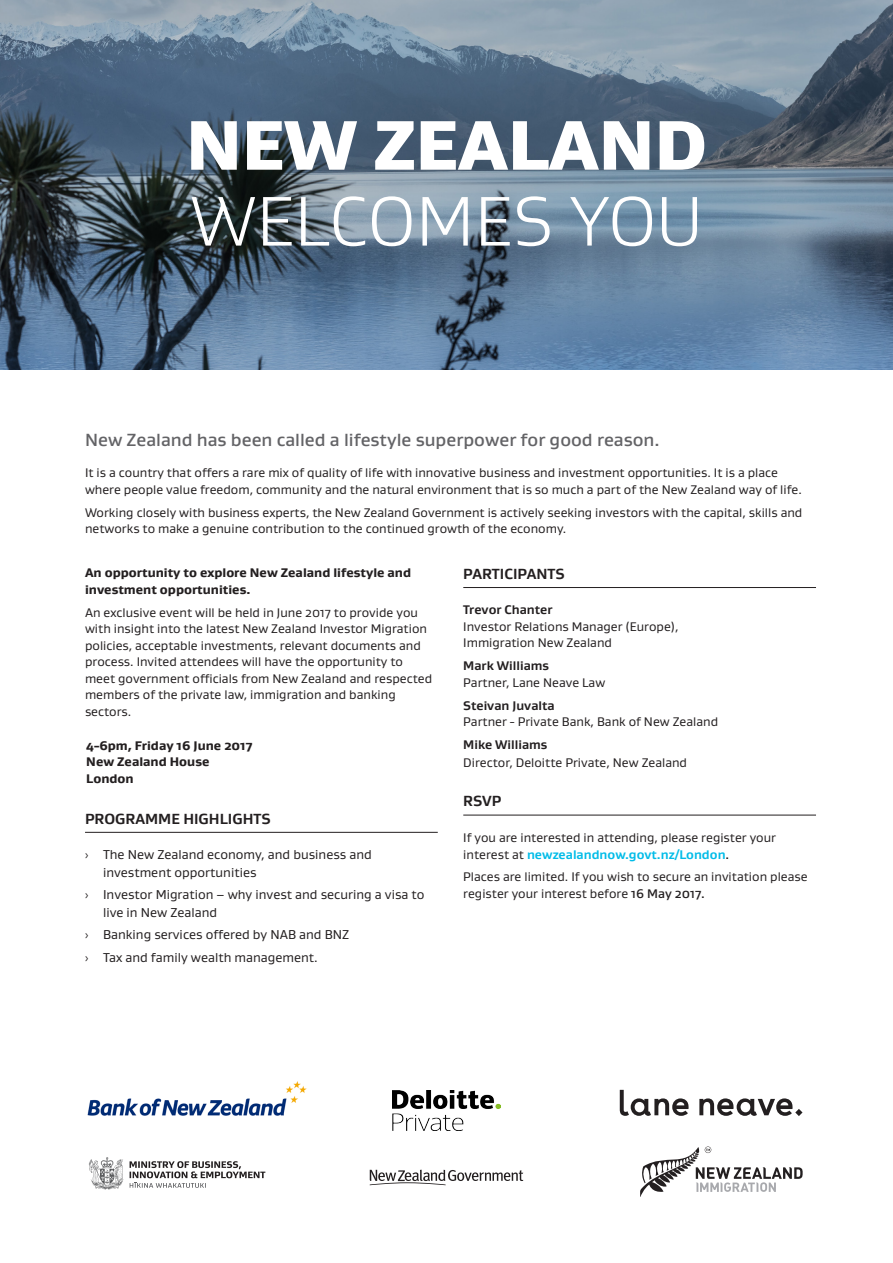
<style>
.page{position:relative;width:893px;height:1263px;background:#fff}
.page>*{position:absolute;margin:0;border:0;box-sizing:border-box;transform-origin:0 0}
.t1{font:300 71.55px/75.9px "Gustan";color:#fff}
.Intro_text_Gustan{font:500 18px "Gustan";color:#636366}
.Heading_1_Gustan_Alt{font:700 15px "Gustan";color:#231f20}
.t2{font:13.2px/18px "Gustan";color:#231f20}
.Body_text_Gustan{font:12.75px/16.5px "Gustan";color:#231f20}
.Body_text_Gustan-2{font:800 12.75px/16.5px "Gustan";color:#231f20}
.s1{font-weight:900}
.s2{font-weight:700}
.s3{font-weight:700;color:#02bce8}
.s4{font-weight:500}
.s5{font-family:"Myriad Pro"}
</style>
<div class="page">
<img style="left:0;top:0;width:893px;height:370px">
<hr style="left:85px;top:832px;width:353px;height:1px;background:#231f20">
<hr style="left:463px;top:587px;width:353px;height:1px;background:#231f20">
<hr style="left:463px;top:815px;width:353px;height:1px;background:#231f20">
<svg style="left:370px;top:1169px;width:153px;height:16px"></svg>
<svg style="left:620px;top:1090px;width:182px;height:26px"></svg>
<img style="left:87px;top:1081px;width:220px;height:35px">
<img style="left:392px;top:1091px;width:109px;height:40px">
<svg style="left:640px;top:1146px;width:163px;height:51px"></svg>
<svg style="left:89px;top:1157px;width:35px;height:33px"></svg>
<svg style="left:130px;top:1161px;width:135px;height:27px"></svg>
<p class="t1" style="left:186px;top:106px;width:522px"><span class="s1">NEW ZEALAND<br></span>WELCOMES YOU</p>
<p class="Intro_text_Gustan" style="left:85px;top:428px;width:576px">New Zealand has been called a lifestyle superpower for good reason.</p>
<p class="Body_text_Gustan" style="left:85px;top:464px;width:718px">It is a country that offers a rare mix of quality of life with innovative business and investment opportunities. It is a place where people value freedom, community and the natural environment that is so much a part of the New Zealand way of life.</p>
<p class="Body_text_Gustan" style="left:85px;top:504px;width:719px">Working closely with business experts, the New Zealand Government is actively seeking investors with the capital, skills and networks to make a genuine contribution to the continued growth of the economy.</p>
<p class="Body_text_Gustan-2" style="left:85px;top:564px;width:328px">An opportunity to explore New Zealand lifestyle and investment opportunities.</p>
<p class="Body_text_Gustan" style="left:85px;top:604px;width:349px">An exclusive event will be held in June 2017 to provide you with insight into the latest New Zealand Investor Migration policies, acceptable investments, relevant documents and process. Invited attendees will have the opportunity to meet government officials from New Zealand and respected members of the private law, immigration and banking sectors.</p>
<p class="Heading_1_Gustan_Alt" style="left:463px;top:564px;width:103px">PARTICIPANTS</p>
<p class="Body_text_Gustan" style="left:463px;top:601px;width:217px"><span class="s2">Trevor Chanter<br></span>Investor Relations Manager (Europe),<br>Immigration New Zealand</p>
<p class="Body_text_Gustan" style="left:463px;top:657px;width:144px"><span class="s2">Mark Williams<br></span>Partner, Lane Neave Law</p>
<p class="Body_text_Gustan" style="left:463px;top:697px;width:256px"><span class="s2">Steivan Juvalta<br></span>Partner - Private Bank, Bank of New Zealand</p>
<p class="Body_text_Gustan" style="left:463px;top:735px;width:225px;line-height:18px"><span class="s2">Mike Williams<br></span>Director, Deloitte Private, New Zealand</p>
<p class="Heading_1_Gustan_Alt" style="left:463px;top:791px;width:40px">RSVP</p>
<p class="Body_text_Gustan" style="left:463px;top:829px;width:314px">If you are interested in attending, please register your interest at <span class="s3">newzealandnow.govt.nz/London</span><span class="s4">.</span></p>
<p class="Body_text_Gustan" style="left:463px;top:868px;width:346px">Places are limited. If you wish to secure an invitation please register your interest before <span class="s4">16 May 2017.</span></p>
<p class="Body_text_Gustan-2" style="left:86px;top:737px;width:168px">4-6pm, Friday 16 June 2017<br>New Zealand House<br>London</p>
<p class="Heading_1_Gustan_Alt" style="left:85px;top:809px;width:187px">PROGRAMME HIGHLIGHTS</p>
<p class="t2" style="left:103px;top:845px;width:270px;text-indent:-18px"><span class="s5">›</span> The New Zealand economy, and business and investment opportunities</p>
<p class="t2" style="left:103px;top:885px;width:323px;text-indent:-18px"><span class="s5">›</span> Investor Migration – why invest and securing a visa to live in New Zealand</p>
<p class="t2" style="left:85px;top:925px;width:266px"><span class="s5">›</span> Banking services offered by NAB and BNZ</p>
<p class="t2" style="left:85px;top:948px;width:234px"><span class="s5">›</span> Tax and family wealth management.</p>
</div>
